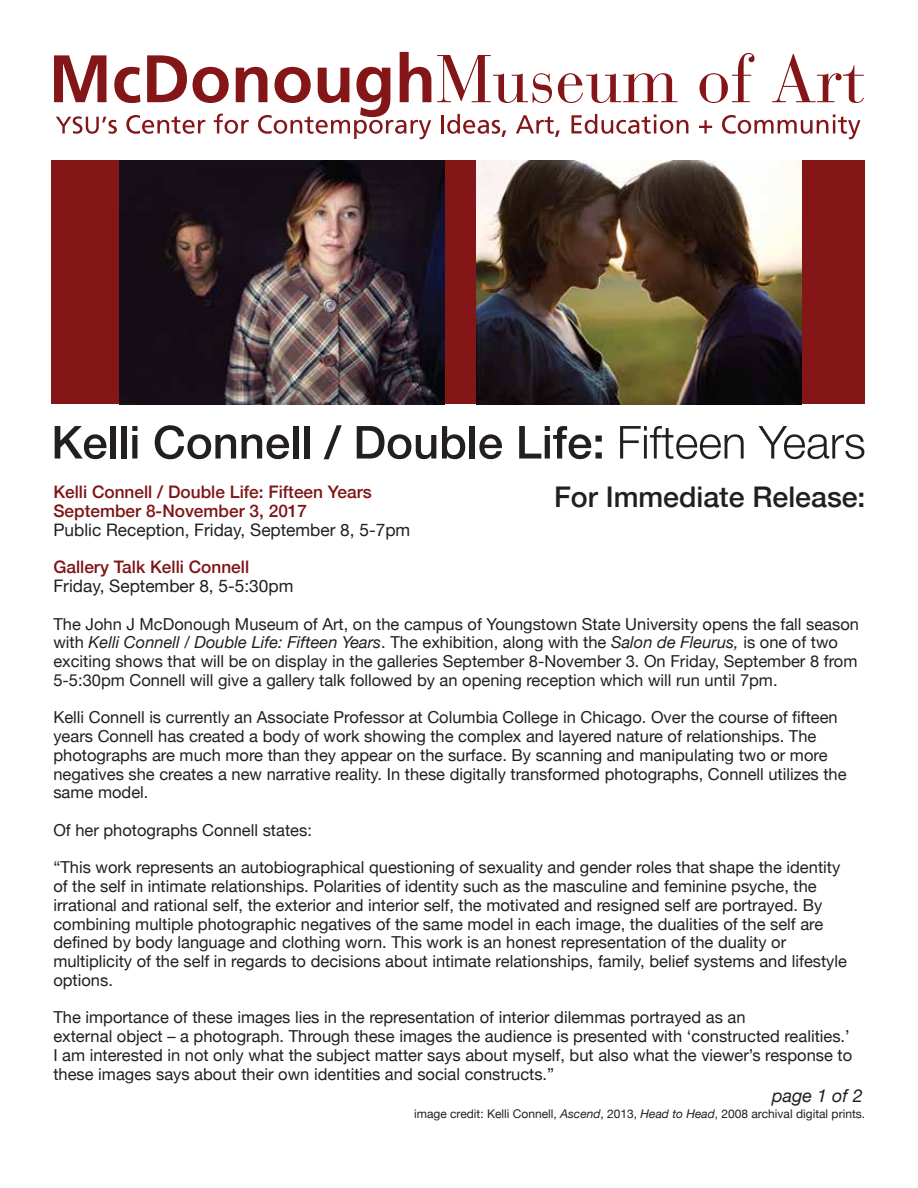
<style>
.page{position:relative;width:918px;height:1188px;background:#fff}
.page>*{position:absolute;margin:0;border:0;box-sizing:border-box;transform-origin:0 0}
.t1{font:500 28.5px "Helvetica Neue";color:#231f20}
.t2{font:italic 18px "Helvetica Neue";color:#231f20}
.t3{font:500 17.25px/18.8px "Helvetica Neue";color:#7f1416}
.t4{font:17.25px "Helvetica Neue";color:#231f20}
.t5{font:16.5px/18.8px "Helvetica Neue";color:#231f20}
.t6{font:12px "Helvetica Neue";color:#231f20}
.s1{font-style:italic}
</style>
<div class="page">
<div style="left:51px;top:160px;width:814px;height:244px;background:#841618"></div>
<svg style="left:437px;top:55px;width:115px;height:48px"></svg>
<svg style="left:558px;top:73px;width:119px;height:30px"></svg>
<svg style="left:699px;top:53px;width:56px;height:50px"></svg>
<svg style="left:772px;top:54px;width:92px;height:49px"></svg>
<svg style="left:54px;top:52px;width:377px;height:87px"></svg>
<hr style="left:441px;top:115px;width:3px;height:18px;background:#841618">
<svg style="left:447px;top:114px;width:59px;height:23px"></svg>
<svg style="left:516px;top:115px;width:44px;height:22px"></svg>
<svg style="left:571px;top:114px;width:117px;height:20px"></svg>
<svg style="left:699px;top:120px;width:13px;height:13px"></svg>
<svg style="left:722px;top:114px;width:138px;height:25px"></svg>
<img style="left:120px;top:160px;width:325px;height:244px">
<svg style="left:55px;top:426px;width:52px;height:33px"></svg>
<div style="left:110px;top:426px;width:6px;height:33px;background:#231f20"></div>
<div style="left:121px;top:426px;width:6px;height:33px;background:#231f20"></div>
<svg style="left:132px;top:426px;width:5px;height:33px"></svg>
<svg style="left:155px;top:425px;width:81px;height:34px"></svg>
<svg style="left:242px;top:434px;width:47px;height:25px"></svg>
<div style="left:293px;top:426px;width:5px;height:33px;background:#231f20"></div>
<div style="left:304px;top:426px;width:5px;height:33px;background:#231f20"></div>
<svg style="left:324px;top:425px;width:18px;height:34px"></svg>
<svg style="left:357px;top:426px;width:79px;height:33px"></svg>
<svg style="left:442px;top:426px;width:23px;height:33px"></svg>
<div style="left:470px;top:426px;width:5px;height:33px;background:#231f20"></div>
<svg style="left:479px;top:434px;width:23px;height:25px"></svg>
<svg style="left:519px;top:426px;width:83px;height:33px"></svg>
<svg style="left:620px;top:426px;width:124px;height:33px"></svg>
<svg style="left:758px;top:426px;width:106px;height:33px"></svg>
<img style="left:477px;top:160px;width:325px;height:244px">
<p class="t3" style="left:53px;top:481px;width:320px">Kelli Connell / Double Life: Fifteen Years<br>September 8-November 3, 2017</p>
<p class="t4" style="left:53px;top:517px;width:358px">Public Reception, Friday, September 8, 5-7pm</p>
<p class="t3" style="left:53px;top:556px;width:197px">Gallery Talk Kelli Connell</p>
<p class="t4" style="left:53px;top:574px;width:242px">Friday, September 8, 5-5:30pm</p>
<p class="t5" style="left:53px;top:615px;width:807px">The John J McDonough Museum of Art, on the campus of Youngstown State University opens the fall season with <span class="s1">Kelli Connell / Double Life: Fifteen Years</span>. The exhibition, along with the <span class="s1">Salon de Fleurus,</span> is one of two exciting shows that will be on display in the galleries September 8-November 3. On Friday, September 8 from 5-5:30pm Connell will give a gallery talk followed by an opening reception which will run until 7pm.</p>
<p class="t5" style="left:53px;top:709px;width:795px">Kelli Connell is currently an Associate Professor at Columbia College in Chicago. Over the course of fifteen years Connell has created a body of work showing the complex and layered nature of relationships. The photographs are much more than they appear on the surface. By scanning and manipulating two or more negatives she creates a new narrative reality. In these digitally transformed photographs, Connell utilizes the same model.</p>
<p class="t5" style="left:53px;top:822px;width:260px">Of her photographs Connell states:</p>
<p class="t5" style="left:53px;top:859px;width:795px">“This work represents an autobiographical questioning of sexuality and gender roles that shape the identity of the self in intimate relationships. Polarities of identity such as the masculine and feminine psyche, the irrational and rational self, the exterior and interior self, the motivated and resigned self are portrayed. By combining multiple photographic negatives of the same model in each image, the dualities of the self are defined by body language and clothing worn. This work is an honest representation of the duality or multiplicity of the self in regards to decisions about intimate relationships, family, belief systems and lifestyle options.</p>
<p class="t5" style="left:53px;top:1009px;width:800px">The importance of these images lies in the representation of interior dilemmas portrayed as an<br>external object – a photograph. Through these images the audience is presented with ‘constructed realities.’ I am interested in not only what the subject matter says about myself, but also what the viewer’s response to these images says about their own identities and social constructs.”</p>
<h1 class="t1" style="left:554px;top:474px;width:313px">For Immediate Release:</h1>
<p class="t2" style="left:772px;top:1082px;width:92px">page 1 of 2</p>
<p class="t6" style="left:414px;top:1105px;width:453px">image credit: Kelli Connell, <span class="s1">Ascend</span>, 2013, <span class="s1">Head to Head</span>, 2008 archival digital prints.</p>
</div>
